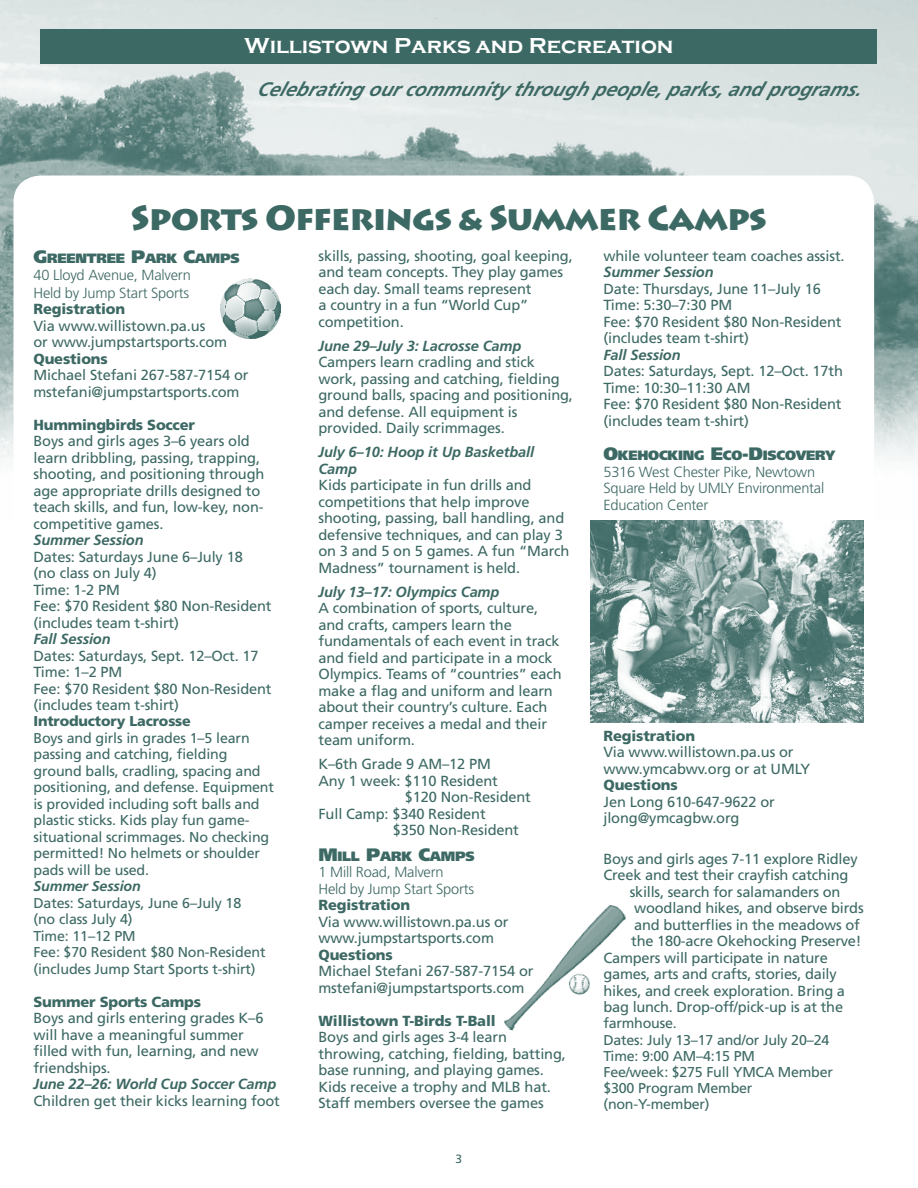
<style>
.page{position:relative;width:918px;height:1188px;background:#fff}
.page>*{position:absolute;margin:0;border:0;box-sizing:border-box;transform-origin:0 0}
.t1{font:900 34.5px "Lithos Pro";letter-spacing:-.03em;color:#3d6964}
.t2{font:700 22.35px "Copperplate Gothic";color:#fff}
.t3{font:italic 700 19.5px "Frutiger";color:#3d6964}
.t4{font:14.7px/16.5px "Frutiger";letter-spacing:-.01em;color:#3d6964}
.t5{font:italic 700 14.7px/16.5px "Frutiger";letter-spacing:-.01em;color:#3d6964}
.t6{font:300 14.7px/16.5px "Frutiger";letter-spacing:-.015em;color:#3d6964}
.t7{font:900 14.7px "Frutiger";letter-spacing:-.01em;color:#3d6964}
.t8{font:14.25px/16.5px "Frutiger";letter-spacing:-.01em;color:#3d6964}
.t9{font:900 14.25px "Frutiger";letter-spacing:-.01em;color:#3d6964}
.t10{font:italic 700 14.25px "Frutiger";letter-spacing:-.01em;color:#3d6964}
.t11{font:900 13.5px "Frutiger";letter-spacing:-.02em;color:#3d6964}
.t12{font:12px "Frutiger";color:#3d6964}
.s1{font-size:18px}
</style>
<div class="page">
<img style="left:0;top:0;width:918px;height:460px">
<div style="left:14px;top:176px;width:860px;height:958px;background:#fff;border-radius:27px"></div>
<div style="left:40px;top:29px;width:838px;height:35px;background:#3d6964"></div>
<img style="left:221px;top:279px;width:60px;height:59px">
<img style="left:504px;top:905px;width:122px;height:126px">
<img style="left:590px;top:521px;width:274px;height:202px">
<h2 class="t2" style="left:245px;top:33px;width:431px">Willistown Parks and Recreation</h2>
<h3 class="t3" style="left:257px;top:78px;width:613px">Celebrating ourcommunity throughp eople, parks, andprograms.</h3>
<h1 class="t1" style="left:131px;top:196px;width:638px">SPORTS OFFERINGS &amp; SUMMER CAMPS</h1>
<p class="t11" style="left:33px;top:250px;width:208px"><span class="s1">G</span>REENTREE <span class="s1">P</span>ARK <span class="s1">C</span>AMPS</p>
<p class="t6" style="left:33px;top:266px;width:159px;line-height:18px">40 Lloyd Avenue, Malvern<br>Held by Jump Start Sports</p>
<p class="t7" style="left:33px;top:300px;width:93px">Registration</p>
<p class="t4" style="left:33px;top:317px;width:195px">Via www.willistown.pa.us<br>or www.jumpstartsports.com</p>
<p class="t7" style="left:33px;top:350px;width:76px">Questions</p>
<p class="t4" style="left:33px;top:367px;width:217px">Michael Stefani 267-587-7154 or mstefani@jumpstartsports.com</p>
<p class="t7" style="left:33px;top:416px;width:163px">Hummingbirds Soccer</p>
<p class="t4" style="left:33px;top:433px;width:232px">Boys and girls ages 3–6 years old learn dribbling, passing, trapping, shooting, and positioning through age appropriate drills designed to teach skills, and fun, low-key, non&shy;competitive games.</p>
<p class="t5" style="left:33px;top:532px;width:112px">Summer Session</p>
<p class="t4" style="left:33px;top:548px;width:240px">Dates: Saturdays June 6–July 18<br>(no class on July 4)<br>Time: 1-2 PM<br>Fee: $70 Resident $80 Non-Resident (includes team t-shirt)</p>
<p class="t5" style="left:33px;top:631px;width:79px">Fall Session</p>
<p class="t4" style="left:33px;top:647px;width:240px">Dates: Saturdays, Sept. 12–Oct. 17<br>Time: 1–2 PM<br>Fee: $70 Resident $80 Non-Resident (includes team t-shirt)</p>
<p class="t9" style="left:33px;top:713px;width:159px">Introductory Lacrosse</p>
<p class="t8" style="left:33px;top:729px;width:242px">Boys and girls in grades 1–5 learn passing and catching, fielding ground balls, cradling, spacing and positioning, and defense. Equipment is provided including soft balls and plastic sticks. Kids play fun game&shy;situational scrimmages. No checking permitted! No helmets or shoulder pads will be used.</p>
<p class="t10" style="left:33px;top:878px;width:109px">Summer Session</p>
<p class="t8" style="left:33px;top:894px;width:234px">Dates: Saturdays, June 6–July 18 (no class July 4)<br>Time: 11–12 PM<br>Fee: $70 Resident $80 Non-Resident (includes Jump Start Sports t-shirt)</p>
<p class="t7" style="left:33px;top:993px;width:169px">Summer Sports Camps</p>
<p class="t4" style="left:33px;top:1010px;width:232px">Boys and girls entering grades K–6 will have a meaningful summer filled with fun, learning, and new friendships.</p>
<p class="t5" style="left:33px;top:1076px;width:244px">June 22–26: World Cup Soccer Camp</p>
<p class="t4" style="left:33px;top:1092px;width:248px">Children get their kicks learning foot</p>
<p class="t4" style="left:318px;top:247px;width:256px">skills, passing, shooting, goal keeping, and team concepts. They play games each day. Small teams represent<br>a country in a fun “World Cup” competition.</p>
<p class="t5" style="left:318px;top:337px;width:204px">June 29–July 3: Lacrosse Camp</p>
<p class="t4" style="left:318px;top:354px;width:256px">Campers learn cradling and stick work, passing and catching, fielding ground balls, spacing and positioning, and defense. All equipment is provided. Daily scrimmages.</p>
<p class="t5" style="left:318px;top:444px;width:217px">July 6–10: Hoop it Up Basketball<br>Camp</p>
<p class="t4" style="left:318px;top:477px;width:253px">Kids participate in fun drills and competitions that help improve shooting, passing, ball handling, and defensive techniques, and can play 3 on 3 and 5 on 5 games. A fun “March Madness” tournament is held.</p>
<p class="t5" style="left:318px;top:583px;width:182px">July 13–17: Olympics Camp</p>
<p class="t4" style="left:318px;top:600px;width:245px">A combination of sports, culture, and crafts, campers learn the fundamentals of each event in track and field and participate in a mock<br>Olympics. Teams of “countries” each make a flag and uniform and learn about their country’s culture. Each camper receives a medal and their team uniform.</p>
<p class="t4" style="left:318px;top:756px;width:174px">K–6th Grade 9 AM–12 PM</p>
<p class="t4" style="left:318px;top:772px;width:181px">Any 1 week: $110 Resident</p>
<p class="t4" style="left:405px;top:789px;width:128px">$120 Non-Resident</p>
<p class="t4" style="left:318px;top:805px;width:169px">Full Camp: $340 Resident</p>
<p class="t4" style="left:393px;top:822px;width:128px">$350 Non-Resident</p>
<p class="t11" style="left:318px;top:848px;width:158px"><span class="s1">M</span>ILL <span class="s1">P</span>ARK <span class="s1">C</span>AMPS</p>
<p class="t6" style="left:318px;top:864px;width:157px">1 Mill Road, Malvern<br>Held by Jump Start Sports</p>
<p class="t7" style="left:318px;top:896px;width:93px">Registration</p>
<p class="t4" style="left:318px;top:913px;width:192px">Via www.willistown.pa.us or www.jumpstartsports.com</p>
<p class="t7" style="left:318px;top:946px;width:76px">Questions</p>
<p class="t4" style="left:318px;top:963px;width:217px">Michael Stefani 267-587-7154 or mstefani@jumpstartsports.com</p>
<p class="t7" style="left:318px;top:1012px;width:179px">Willistown T-Birds T-Ball</p>
<p class="t4" style="left:318px;top:1029px;width:249px">Boys and girls ages 3-4 learn throwing, catching, fielding, batting, base running, and playing games.<br>Kids receive a trophy and MLB hat.<br>Staff members oversee the games</p>
<p class="t12" style="left:456px;top:1151px;width:8px">3</p>
<p class="t4" style="left:603px;top:247px;width:243px">while volunteer team coaches assist.</p>
<p class="t5" style="left:603px;top:264px;width:112px">Summer Session</p>
<p class="t4" style="left:603px;top:280px;width:240px">Date: Thursdays, June 11–July 16<br>Time: 5:30–7:30 PM<br>Fee: $70 Resident $80 Non-Resident (includes team t-shirt)</p>
<p class="t5" style="left:603px;top:346px;width:79px">Fall Session</p>
<p class="t4" style="left:603px;top:363px;width:241px">Dates: Saturdays, Sept. 12–Oct. 17th<br>Time: 10:30–11:30 AM<br>Fee: $70 Resident $80 Non-Resident (includes team t-shirt)</p>
<p class="t11" style="left:603px;top:447px;width:233px"><span class="s1">O</span>KEHOCKING <span class="s1">E</span>CO<span class="s1">-D</span>ISCOVERY</p>
<p class="t6" style="left:603px;top:463px;width:222px">5316 West Chester Pike, Newtown<br>Square Held by UMLY Environmental<br>Education Center</p>
<p class="t7" style="left:603px;top:727px;width:93px">Registration</p>
<p class="t4" style="left:603px;top:744px;width:208px">Via www.willistown.pa.us or www.ymcabwv.org or at UMLY</p>
<p class="t7" style="left:603px;top:776px;width:76px">Questions</p>
<p class="t4" style="left:603px;top:793px;width:173px">Jen Long 610-647-9622 or jlong@ymcagbw.org</p>
<p class="t4" style="left:603px;top:850px;width:256px">Boys and girls ages 7-11 explore Ridley</p>
<p class="t4" style="left:603px;top:867px;width:246px">Creek and test their crayfish catching</p>
<p class="t4" style="left:630px;top:883px;width:212px">skills, search for salamanders on</p>
<p class="t4" style="left:634px;top:900px;width:231px">woodland hikes, and observe birds</p>
<p class="t4" style="left:634px;top:916px;width:227px">and butterflies in the meadows of</p>
<p class="t4" style="left:631px;top:933px;width:232px">the 180-acre Okehocking Preserve!</p>
<p class="t4" style="left:603px;top:949px;width:226px">Campers will participate in nature</p>
<p class="t4" style="left:603px;top:966px;width:235px">games, arts and crafts, stories, daily</p>
<p class="t4" style="left:603px;top:982px;width:243px">hikes, and creek exploration. Bring a</p>
<p class="t4" style="left:603px;top:999px;width:241px">bag lunch. Drop-off/pick-up is at the</p>
<p class="t8" style="left:603px;top:1015px;width:231px">farmhouse.<br>Dates: July 13–17 and/or July 20–24<br>Time: 9:00 AM–4:15 PM<br>Fee/week: $275 Full YMCA Member $300 Program Member (non-Y-member)</p>
</div>
